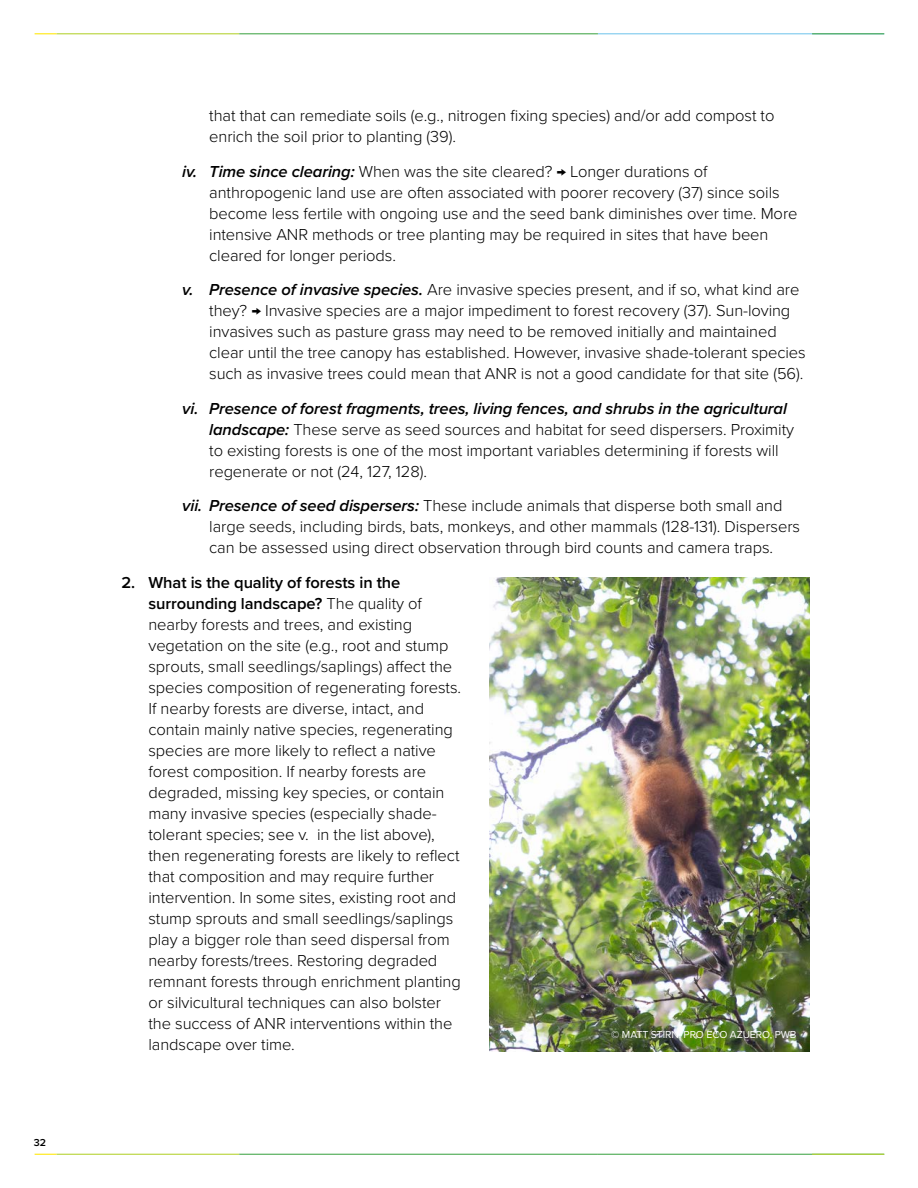
<style>
.page{position:relative;width:918px;height:1188px;background:#fff}
.page>*{position:absolute;margin:0;border:0;box-sizing:border-box;transform-origin:0 0}
.bold_number_list{font:300 16.5px/21px "Proxima Nova";letter-spacing:-.005em;color:#000}
.Callout{font:10.5px "Proxima Nova";letter-spacing:-.01em;color:#fff}
.t1{font:600 10.5px "Proxima Nova";color:#000}
.s1{font-weight:600;font-style:italic}
.s2{font-weight:600}
</style>
<div class="page">
<svg style="left:35px;top:33px;width:22px;height:1px"></svg>
<hr style="left:57px;top:33px;width:182px;height:1px;background:#b7d438">
<hr style="left:598px;top:33px;width:286px;height:1px;background:#7cc9ed">
<hr style="left:239px;top:33px;width:359px;height:1px;background:#4caa51">
<hr style="left:812px;top:33px;width:72px;height:1px;background:#4caa51">
<img style="left:489px;top:578px;width:321px;height:474px">
<svg style="left:35px;top:1154px;width:22px;height:1px"></svg>
<hr style="left:57px;top:1154px;width:182px;height:1px;background:#b7d438">
<hr style="left:598px;top:1154px;width:286px;height:1px;background:#4caa51">
<hr style="left:239px;top:1154px;width:359px;height:1px;background:#4caa51">
<hr style="left:812px;top:1154px;width:72px;height:1px;background:#b7d438">
<p class="t1" style="left:34px;top:1134px;width:14px">32</p>
<p class="bold_number_list" style="left:209px;top:104px;width:567px">that that can remediate soils (e.g., nitrogen fixing species) and/or add compost to enrich the soil prior to planting (39).</p>
<p class="bold_number_list" style="left:209px;top:160px;width:590px;text-indent:-27px"><span class="s1">iv. Time since clearing:</span> When was the site cleared? → Longer durations of anthropogenic land use are often associated with poorer recovery (37) since soils become less fertile with ongoing use and the seed bank diminishes over time. More intensive ANR methods or tree planting may be required in sites that have been cleared for longer periods.</p>
<p class="bold_number_list" style="left:209px;top:278px;width:598px;text-indent:-27px"><span class="s1">v. Presence of invasive species.</span> Are invasive species present, and if so, what kind are they? → Invasive species are a major impediment to forest recovery (37). Sun-loving invasives such as pasture grass may need to be removed initially and maintained clear until the tree canopy has established. However, invasive shade-tolerant species such as invasive trees could mean that ANR is not a good candidate for that site (56).</p>
<p class="bold_number_list" style="left:209px;top:397px;width:586px;text-indent:-27px"><span class="s1">vi. Presence of forest fragments, trees, living fences, and shrubs in the agricultural landscape:</span> These serve as seed sources and habitat for seed dispersers. Proximity to existing forests is one of the most important variables determining if forests will regenerate or not (24, 127, 128).</p>
<p class="bold_number_list" style="left:209px;top:494px;width:592px;text-indent:-27px"><span class="s1">vii. Presence of seed dispersers:</span> These include animals that disperse both small and large seeds, including birds, bats, monkeys, and other mammals (128-131). Dispersers can be assessed using direct observation through bird counts and camera traps.</p>
<p class="bold_number_list" style="left:148px;top:571px;width:314px;text-indent:-27px"><span class="s2">2. What is the quality of forests in the surrounding landscape?</span> The quality of nearby forests and trees, and existing vegetation on the site (e.g., root and stump sprouts, small seedlings/saplings) affect the species composition of regenerating forests.<br>If nearby forests are diverse, intact, and contain mainly native species, regenerating species are more likely to reflect a native forest composition. If nearby forests are degraded, missing key species, or contain many invasive species (especially shade&shy;tolerant species; see v. in the list above), then regenerating forests are likely to reflect that composition and may require further intervention. In some sites, existing root and stump sprouts and small seedlings/saplings play a bigger role than seed dispersal from nearby forests/trees. Restoring degraded remnant forests through enrichment planting or silvicultural techniques can also bolster the success of ANR interventions within the landscape over time.</p>
<p class="Callout" style="left:611px;top:1027px;width:187px">© MATT STIRN, PRO ECO AZUERO, PWB</p>
</div>
